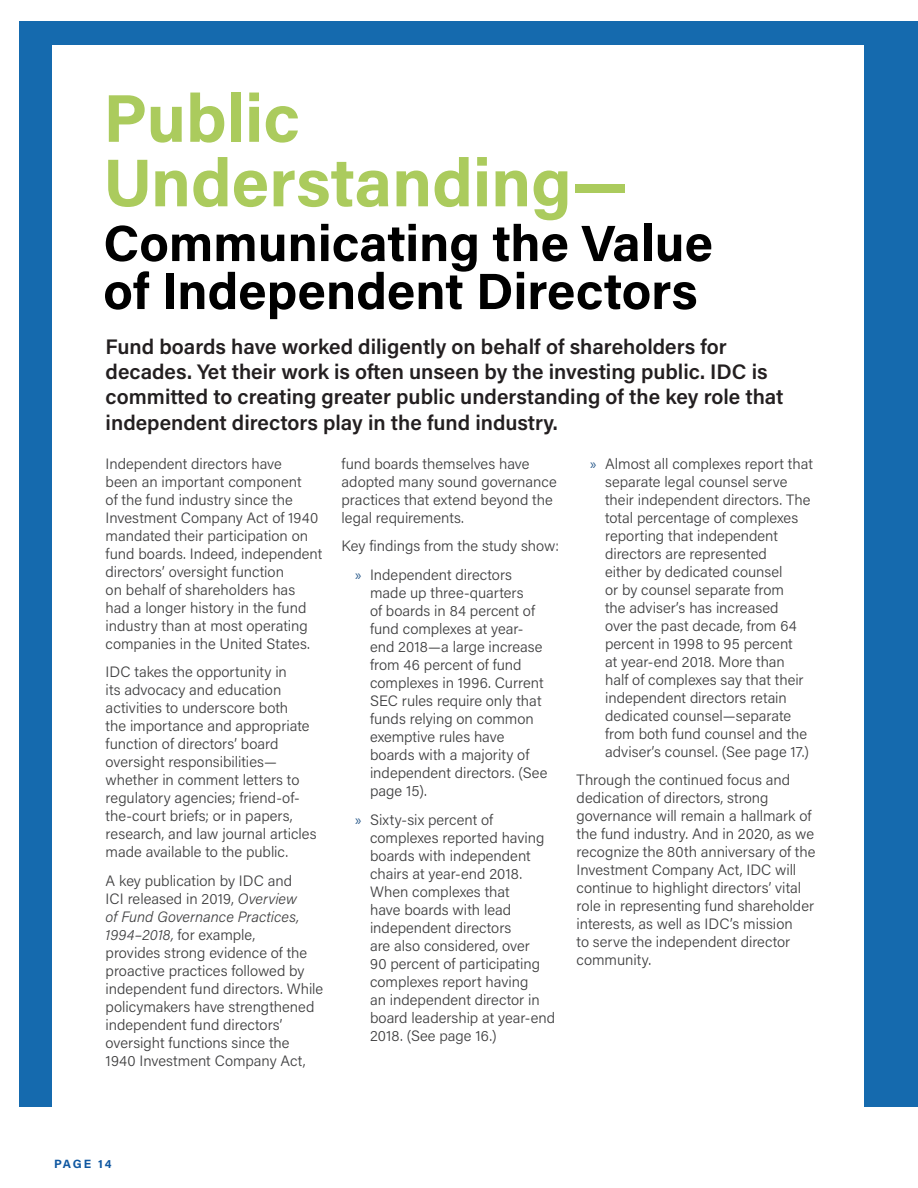
<style>
.page{position:relative;width:918px;height:1188px;background:#fff}
.page>*{position:absolute;margin:0;border:0;box-sizing:border-box;transform-origin:0 0}
.t1{font:700 67.5px/64.5px "Acumin Pro";color:#abcb5d}
.t2{font:700 51px/48px "Acumin Pro";color:#000}
.Opening_text{font:600 21px/25.2px "Acumin Pro";color:#231f20}
.Text{font:300 15px/18px "Acumin Pro";color:#3e3e3f}
.t3{font:700 12px "Acumin Pro";letter-spacing:.15em;color:#1058a1}
.s1{font-family:"Myriad Pro";font-weight:400;color:#2c5c8c}
.s2{font-style:italic}
</style>
<div class="page">
<div style="left:19px;top:22px;width:899px;height:1085px;background:#156aae"></div>
<div style="left:52px;top:45px;width:812px;height:1072px;background:#fff"></div>
<h1 class="t1" style="left:103px;top:83px;width:527px">Public<br>Understanding—</h1>
<h1 class="t2" style="left:103px;top:217px;width:611px">Communicating the Value of Independent Directors</h1>
<p class="Opening_text" style="left:106px;top:333px;width:679px">Fund boards have worked diligently on behalf of shareholders for decades. Yet their work is often unseen by the investing public. IDC is committed to creating greater public understanding of the key role that independent directors play in the fund industry.</p>
<p class="Text" style="left:342px;top:454px;width:217px">fund boards themselves have adopted many sound governance practices that extend beyond the legal requirements.</p>
<p class="Text" style="left:342px;top:537px;width:219px">Key findings from the study show:</p>
<p class="Text" style="left:370px;top:565px;width:179px;text-indent:-15px"><span class="s1">»</span> Independent directors made up three-quarters<br>of boards in 84 percent of fund complexes at year&shy;end 2018—a large increase from 46 percent of fund complexes in 1996. Current<br>SEC rules require only that funds relying on common exemptive rules have boards with a majority of independent directors. (See page 15).</p>
<p class="Text" style="left:370px;top:810px;width:187px;text-indent:-15px"><span class="s1">»</span> Sixty-six percent of complexes reported having boards with independent chairs at year-end 2018.<br>When complexes that<br>have boards with lead independent directors<br>are also considered, over<br>90 percent of participating complexes report having<br>an independent director in board leadership at year-end<br>2018. (See page 16.)</p>
<p class="Text" style="left:106px;top:454px;width:218px">Independent directors have<br>been an important component<br>of the fund industry since the<br>Investment Company Act of 1940 mandated their participation on fund boards. Indeed, independent directors’ oversight function<br>on behalf of shareholders has had a longer history in the fund industry than at most operating companies in the United States.</p>
<p class="Text" style="left:106px;top:663px;width:212px">IDC takes the opportunity in<br>its advocacy and education activities to underscore both<br>the importance and appropriate function of directors’ board oversight responsibilities— whether in comment letters to regulatory agencies; friend-of&shy;the-court briefs; or in papers, research, and law journal articles made available to the public.</p>
<p class="Text" style="left:106px;top:871px;width:219px">A key publication by IDC and<br>ICI released in 2019, <span class="s2">Overview<br>of Fund Governance Practices,<br>1994–2018,</span> for example,<br>provides strong evidence of the proactive practices followed by independent fund directors. While policymakers have strengthened independent fund directors’ oversight functions since the<br>1940 Investment Company Act,</p>
<p class="Text" style="left:605px;top:454px;width:209px;text-indent:-15px"><span class="s1">»</span> Almost all complexes report that separate legal counsel serve their independent directors. The total percentage of complexes reporting that independent directors are represented<br>either by dedicated counsel<br>or by counsel separate from<br>the adviser’s has increased<br>over the past decade, from 64 percent in 1998 to 95 percent<br>at year-end 2018. More than<br>half of complexes say that their independent directors retain dedicated counsel—separate from both fund counsel and the adviser’s counsel. (See page 17.)</p>
<p class="Text" style="left:577px;top:771px;width:240px">Through the continued focus and dedication of directors, strong governance will remain a hallmark of the fund industry. And in 2020, as we recognize the 80th anniversary of the Investment Company Act, IDC will continue to highlight directors’ vital role in representing fund shareholder interests, as well as IDC’s mission<br>to serve the independent director community.</p>
<p class="t3" style="left:54px;top:1155px;width:59px">PAGE 14</p>
</div>
